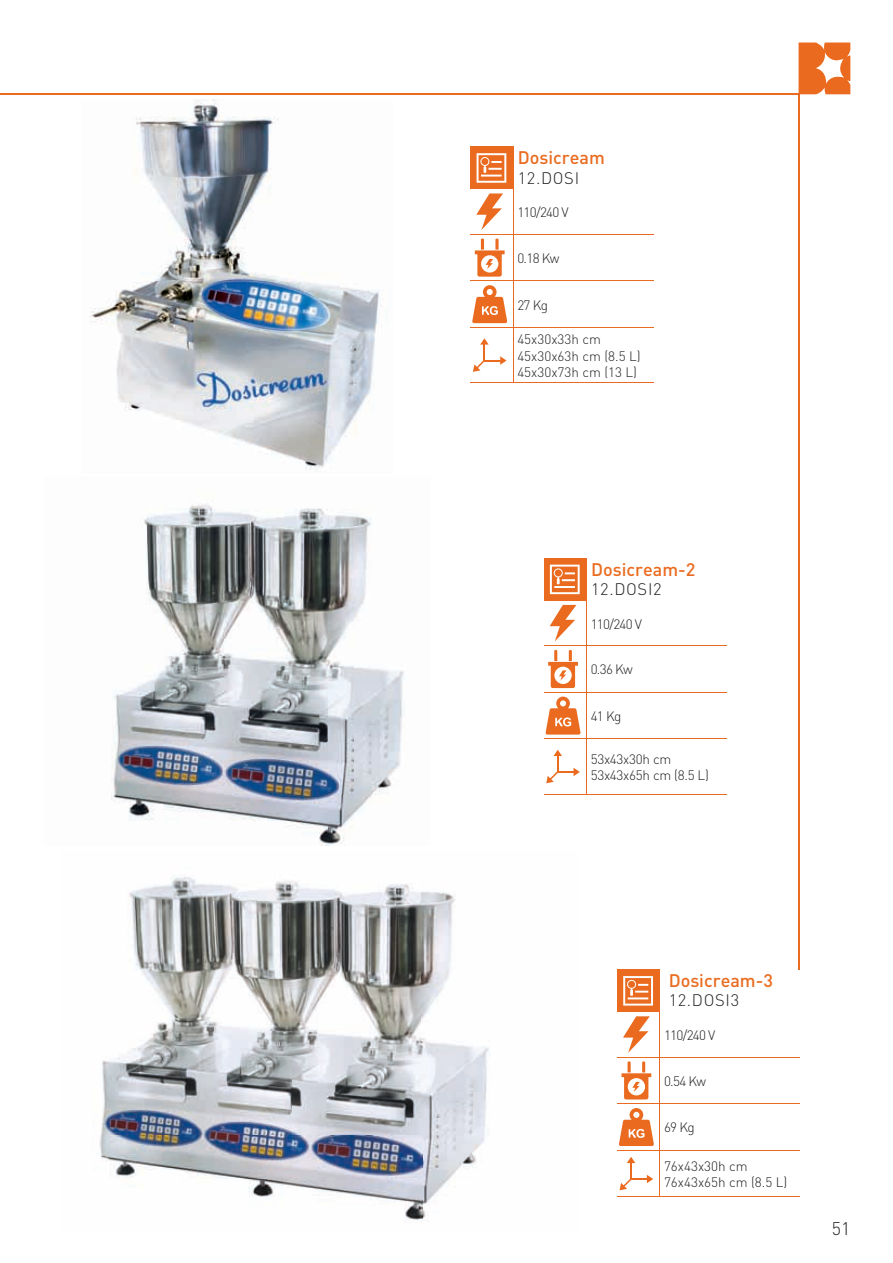
<style>
.page{position:relative;width:893px;height:1263px;background:#fff}
.page>*{position:absolute;margin:0;border:0;box-sizing:border-box;transform-origin:0 0}
.t1{font:500 18px "DIN";color:#ea6b1f}
.t2{font:300 18px "DIN";color:#231f20}
.t3{font:300 16.5px "DIN";letter-spacing:.04em;color:#231f20}
.t4{font:300 13.5px/16.2px "DIN";color:#231f20}
.t5{font:300 13.5px/16.2px "DIN";letter-spacing:-.02em;color:#231f20}
</style>
<div class="page">
<img style="left:90px;top:100px;width:291px;height:370px">
<div style="left:617px;top:969px;width:43px;height:43px;background:#ea6b1f"></div>
<hr style="left:617px;top:1057px;width:43px;height:1px;background:#ea6b1f">
<hr style="left:660px;top:1057px;width:140px;height:1px;background:#ea6b1f">
<hr style="left:617px;top:1103px;width:43px;height:1px;background:#ea6b1f">
<hr style="left:660px;top:1103px;width:140px;height:1px;background:#ea6b1f">
<hr style="left:617px;top:1150px;width:43px;height:1px;background:#ea6b1f">
<hr style="left:660px;top:1150px;width:140px;height:1px;background:#ea6b1f">
<hr style="left:617px;top:1196px;width:43px;height:1px;background:#ea6b1f">
<hr style="left:660px;top:1196px;width:140px;height:1px;background:#ea6b1f">
<hr style="left:659px;top:1012px;width:1px;height:45px;background:#ea6b1f">
<hr style="left:659px;top:1057px;width:1px;height:46px;background:#ea6b1f">
<hr style="left:659px;top:1104px;width:1px;height:46px;background:#ea6b1f">
<hr style="left:659px;top:1151px;width:1px;height:45px;background:#ea6b1f">
<svg style="left:623px;top:976px;width:30px;height:29px"></svg>
<svg style="left:623px;top:1016px;width:27px;height:37px"></svg>
<svg style="left:621px;top:1061px;width:30px;height:38px"></svg>
<svg style="left:619px;top:1108px;width:35px;height:38px"></svg>
<svg style="left:627px;top:1157px;width:8px;height:6px"></svg>
<svg style="left:647px;top:1175px;width:6px;height:8px"></svg>
<hr style="left:630px;top:1159px;width:2px;height:20px;background:#ea6b1f">
<hr style="left:631px;top:1178px;width:20px;height:2px;background:#ea6b1f">
<svg style="left:620px;top:1179px;width:11px;height:11px"></svg>
<div style="left:471px;top:147px;width:42px;height:42px;background:#ea6b1f"></div>
<hr style="left:471px;top:234px;width:42px;height:1px;background:#ea6b1f">
<hr style="left:513px;top:234px;width:140px;height:1px;background:#ea6b1f">
<hr style="left:471px;top:281px;width:42px;height:1px;background:#ea6b1f">
<hr style="left:513px;top:281px;width:140px;height:1px;background:#ea6b1f">
<hr style="left:471px;top:327px;width:42px;height:1px;background:#ea6b1f">
<hr style="left:513px;top:327px;width:140px;height:1px;background:#ea6b1f">
<hr style="left:471px;top:382px;width:42px;height:1px;background:#ea6b1f">
<hr style="left:513px;top:382px;width:140px;height:1px;background:#ea6b1f">
<hr style="left:513px;top:147px;width:1px;height:42px;background:#ea6b1f">
<hr style="left:513px;top:189px;width:1px;height:45px;background:#ea6b1f">
<hr style="left:513px;top:235px;width:1px;height:46px;background:#ea6b1f">
<hr style="left:513px;top:281px;width:1px;height:46px;background:#ea6b1f">
<hr style="left:513px;top:328px;width:1px;height:54px;background:#ea6b1f">
<svg style="left:477px;top:153px;width:29px;height:30px"></svg>
<svg style="left:476px;top:193px;width:27px;height:37px"></svg>
<svg style="left:475px;top:239px;width:30px;height:38px"></svg>
<svg style="left:472px;top:285px;width:35px;height:38px"></svg>
<svg style="left:473px;top:338px;width:33px;height:34px"></svg>
<img style="left:99px;top:875px;width:390px;height:347px">
<div style="left:544px;top:558px;width:42px;height:43px;background:#ea6b1f"></div>
<hr style="left:544px;top:645px;width:42px;height:1px;background:#ea6b1f">
<hr style="left:586px;top:645px;width:141px;height:1px;background:#ea6b1f">
<hr style="left:544px;top:692px;width:42px;height:1px;background:#ea6b1f">
<hr style="left:586px;top:692px;width:141px;height:1px;background:#ea6b1f">
<hr style="left:544px;top:738px;width:42px;height:1px;background:#ea6b1f">
<hr style="left:586px;top:738px;width:141px;height:1px;background:#ea6b1f">
<hr style="left:544px;top:794px;width:42px;height:1px;background:#ea6b1f">
<hr style="left:586px;top:794px;width:141px;height:1px;background:#ea6b1f">
<hr style="left:586px;top:558px;width:1px;height:43px;background:#ea6b1f">
<hr style="left:586px;top:601px;width:1px;height:44px;background:#ea6b1f">
<hr style="left:586px;top:646px;width:1px;height:46px;background:#ea6b1f">
<hr style="left:586px;top:693px;width:1px;height:45px;background:#ea6b1f">
<hr style="left:586px;top:739px;width:1px;height:55px;background:#ea6b1f">
<svg style="left:550px;top:565px;width:30px;height:29px"></svg>
<svg style="left:550px;top:605px;width:26px;height:36px"></svg>
<svg style="left:548px;top:650px;width:30px;height:38px"></svg>
<svg style="left:546px;top:697px;width:35px;height:38px"></svg>
<svg style="left:573px;top:768px;width:7px;height:8px"></svg>
<hr style="left:557px;top:771px;width:21px;height:2px;background:#ea6b1f">
<svg style="left:546px;top:750px;width:16px;height:33px"></svg>
<img style="left:111px;top:503px;width:293px;height:343px">
<svg style="left:799px;top:43px;width:51px;height:51px"></svg>
<hr style="left:799px;top:93px;width:1px;height:876px;background:#ea6b1f">
<hr style="left:0;top:93px;width:799px;height:1px;background:#ea6b1f">
<h1 class="t1" style="left:518px;top:146px;width:89px">dosicream</h1>
<p class="t3" style="left:518px;top:168px;width:63px">12.DOSI</p>
<p class="t4" style="left:517px;top:204px;width:53px">110/240 V</p>
<p class="t4" style="left:517px;top:250px;width:44px">0.18 Kw</p>
<p class="t4" style="left:517px;top:296px;width:32px">27 Kg</p>
<p class="t4" style="left:517px;top:331px;width:125px">45x30x33h cm<br>45x30x63h cm (8.5 L)<br>45x30x73h cm (13 L)</p>
<h1 class="t1" style="left:591px;top:557px;width:106px">dosicream-2</h1>
<p class="t3" style="left:591px;top:579px;width:72px">12.DOSI2</p>
<p class="t4" style="left:591px;top:615px;width:53px">110/240 V</p>
<p class="t4" style="left:591px;top:661px;width:44px">0.36 Kw</p>
<p class="t4" style="left:591px;top:708px;width:32px">41 Kg</p>
<p class="t5" style="left:591px;top:751px;width:120px">53x43x30h cm<br>53x43x65h cm (8.5 L)</p>
<h1 class="t1" style="left:669px;top:968px;width:106px">dosicream-3</h1>
<p class="t3" style="left:669px;top:990px;width:72px">12.DOSI3</p>
<p class="t4" style="left:664px;top:1027px;width:53px">110/240 V</p>
<p class="t4" style="left:664px;top:1073px;width:44px">0.54 Kw</p>
<p class="t4" style="left:664px;top:1119px;width:32px">69 Kg</p>
<p class="t4" style="left:664px;top:1158px;width:125px">76x43x30h cm<br>76x43x65h cm (8.5 L)</p>
<h1 class="t2" style="left:832px;top:1217px;width:20px">51</h1>
</div>
